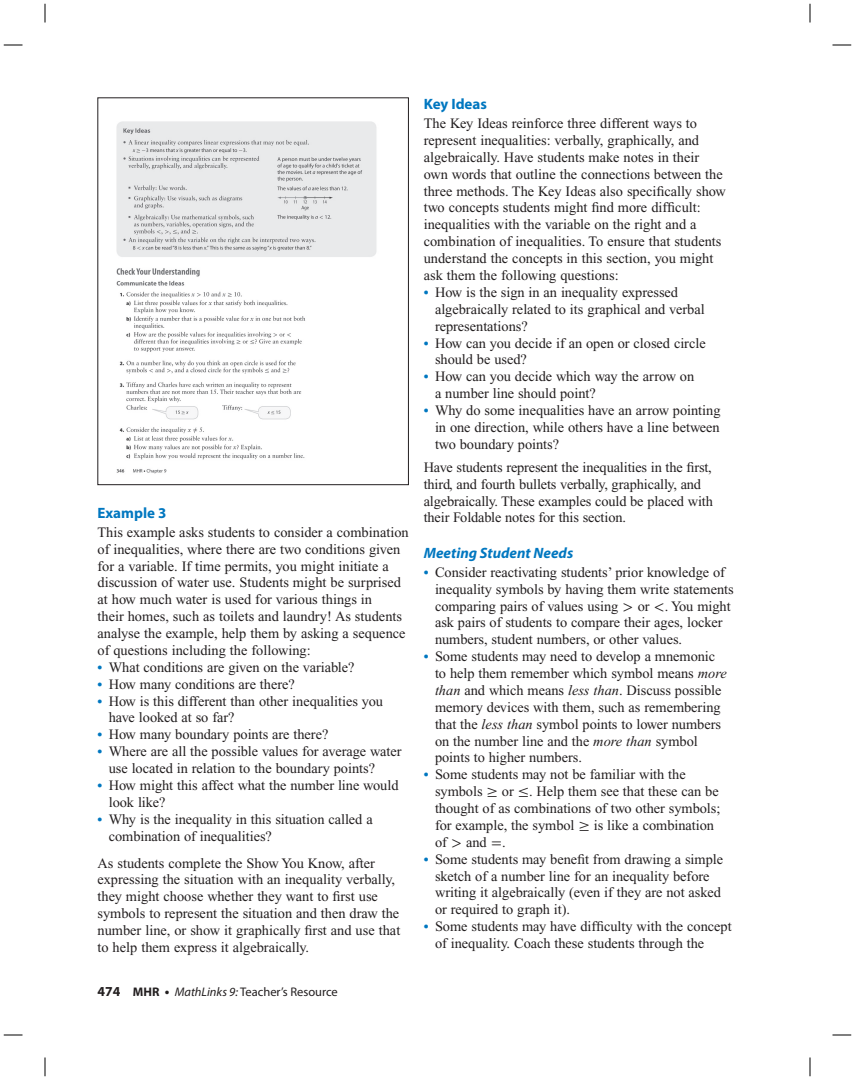
<style>
.page{position:relative;width:855px;height:1080px;background:#fff}
.page>*{position:absolute;margin:0;border:0;box-sizing:border-box;transform-origin:0 0}
.t1{font:italic 700 15px "Myriad Pro";color:#0077c0}
.t2{font:700 15px "Myriad Pro";color:#0077c0}
.t3{font:14.38px/16.9px "Times New Roman";letter-spacing:-.005em;color:#231f20}
.t4{font:12.5px "Myriad Pro";color:#231f20}
.s1{font-weight:700;font-size:13.75px;color:#0077c0}
.s2{font-weight:700;font-size:13.75px}
.s3{font-weight:700}
.s4{font-style:italic}
.s5{font-family:"Uni Math"}
</style>
<div class="page">
<img style="left:116px;top:121px;width:261px;height:353px">
<div style="left:98px;top:98px;width:311px;height:387px;border:1px solid #231f20"></div>
<svg style="left:4px;top:44px;width:18px;height:2px"></svg>
<svg style="left:832px;top:44px;width:19px;height:2px"></svg>
<svg style="left:4px;top:1034px;width:18px;height:2px"></svg>
<svg style="left:832px;top:1034px;width:19px;height:2px"></svg>
<svg style="left:44px;top:4px;width:2px;height:18px"></svg>
<svg style="left:44px;top:1058px;width:2px;height:18px"></svg>
<svg style="left:809px;top:4px;width:2px;height:18px"></svg>
<svg style="left:809px;top:1058px;width:2px;height:18px"></svg>
<p class="t2" style="left:98px;top:507px;width:70px">Example 3</p>
<p class="t3" style="left:98px;top:525px;width:313px">This example asks students to consider a combination of inequalities, where there are two conditions given for a variable. If time permits, you might initiate a discussion of water use. Students might be surprised at how much water is used for various things in<br>their homes, such as toilets and laundry! As students analyse the example, help them by asking a sequence of questions including the following:</p>
<p class="t3" style="left:98px;top:660px;width:259px"><span class="s1">•</span> What conditions are given on the variable?</p>
<p class="t3" style="left:98px;top:677px;width:199px"><span class="s1">•</span> How many conditions are there?</p>
<p class="t3" style="left:109px;top:694px;width:276px;text-indent:-11px"><span class="s1">•</span> How is this different than other inequalities you have looked at so far?</p>
<p class="t3" style="left:98px;top:727px;width:232px"><span class="s1">•</span> How many boundary points are there?</p>
<p class="t3" style="left:109px;top:744px;width:294px;text-indent:-11px"><span class="s1">•</span> Where are all the possible values for average water use located in relation to the boundary points?</p>
<p class="t3" style="left:109px;top:778px;width:291px;text-indent:-11px"><span class="s1">•</span> How might this affect what the number line would look like?</p>
<p class="t3" style="left:109px;top:812px;width:266px;text-indent:-11px"><span class="s1">•</span> Why is the inequality in this situation called a combination of inequalities?</p>
<p class="t3" style="left:98px;top:856px;width:304px">As students complete the Show You Know, after expressing the situation with an inequality verbally, they might choose whether they want to first use symbols to represent the situation and then draw the number line, or show it graphically first and use that to help them express it algebraically.</p>
<p class="t4" style="left:98px;top:987px;width:242px"><span class="s2">474</span> <span class="s3">MHR</span> <span class="s2">•</span> <span class="s4">MathLinks 9:</span> Teacher’s Resource</p>
<p class="t2" style="left:424px;top:98px;width:65px">Key Ideas</p>
<p class="t3" style="left:424px;top:116px;width:304px">The Key Ideas reinforce three different ways to represent inequalities: verbally, graphically, and algebraically. Have students make notes in their own words that outline the connections between the three methods. The Key Ideas also specifically show two concepts students might find more difficult: inequalities with the variable on the right and a combination of inequalities. To ensure that students understand the concepts in this section, you might ask them the following questions:</p>
<p class="t3" style="left:435px;top:285px;width:271px;text-indent:-11px"><span class="s1">•</span> How is the sign in an inequality expressed algebraically related to its graphical and verbal representations?</p>
<p class="t3" style="left:435px;top:336px;width:272px;text-indent:-11px"><span class="s1">•</span> How can you decide if an open or closed circle should be used?</p>
<p class="t3" style="left:435px;top:369px;width:261px;text-indent:-11px"><span class="s1">•</span> How can you decide which way the arrow on a number line should point?</p>
<p class="t3" style="left:435px;top:403px;width:287px;text-align:justify;text-indent:-11px"><span class="s1">•</span> Why do some inequalities have an arrow pointing in one direction, while others have a line between two boundary points?</p>
<p class="t3" style="left:424px;top:460px;width:291px">Have students represent the inequalities in the first, third, and fourth bullets verbally, graphically, and algebraically. These examples could be placed with their Foldable notes for this section.</p>
<p class="t1" style="left:424px;top:547px;width:151px">Meeting Student Needs</p>
<p class="t3" style="left:435px;top:565px;width:300px;text-indent:-11px"><span class="s1">•</span> Consider reactivating students’ prior knowledge of inequality symbols by having them write statements comparing pairs of values using <span class="s5">&gt;</span> or <span class="s5">&lt;</span>. You might ask pairs of students to compare their ages, locker numbers, student numbers, or other values.</p>
<p class="t3" style="left:435px;top:649px;width:293px;text-indent:-11px"><span class="s1">•</span> Some students may need to develop a mnemonic to help them remember which symbol means <span class="s4">more than</span> and which means <span class="s4">less than</span>. Discuss possible memory devices with them, such as remembering that the <span class="s4">less than</span> symbol points to lower numbers on the number line and the <span class="s4">more than</span> symbol points to higher numbers.</p>
<p class="t3" style="left:435px;top:767px;width:287px;text-indent:-11px"><span class="s1">•</span> Some students may not be familiar with the symbols <span class="s5">≥</span> or <span class="s5">≤</span>. Help them see that these can be thought of as combinations of two other symbols; for example, the symbol <span class="s5">≥</span> is like a combination of <span class="s5">&gt;</span> and <span class="s5">=</span>.</p>
<p class="t3" style="left:435px;top:852px;width:290px;text-indent:-11px"><span class="s1">•</span> Some students may benefit from drawing a simple sketch of a number line for an inequality before writing it algebraically (even if they are not asked or required to graph it).</p>
<p class="t3" style="left:435px;top:919px;width:298px;text-indent:-11px"><span class="s1">•</span> Some students may have difficulty with the concept of inequality. Coach these students through the</p>
</div>
